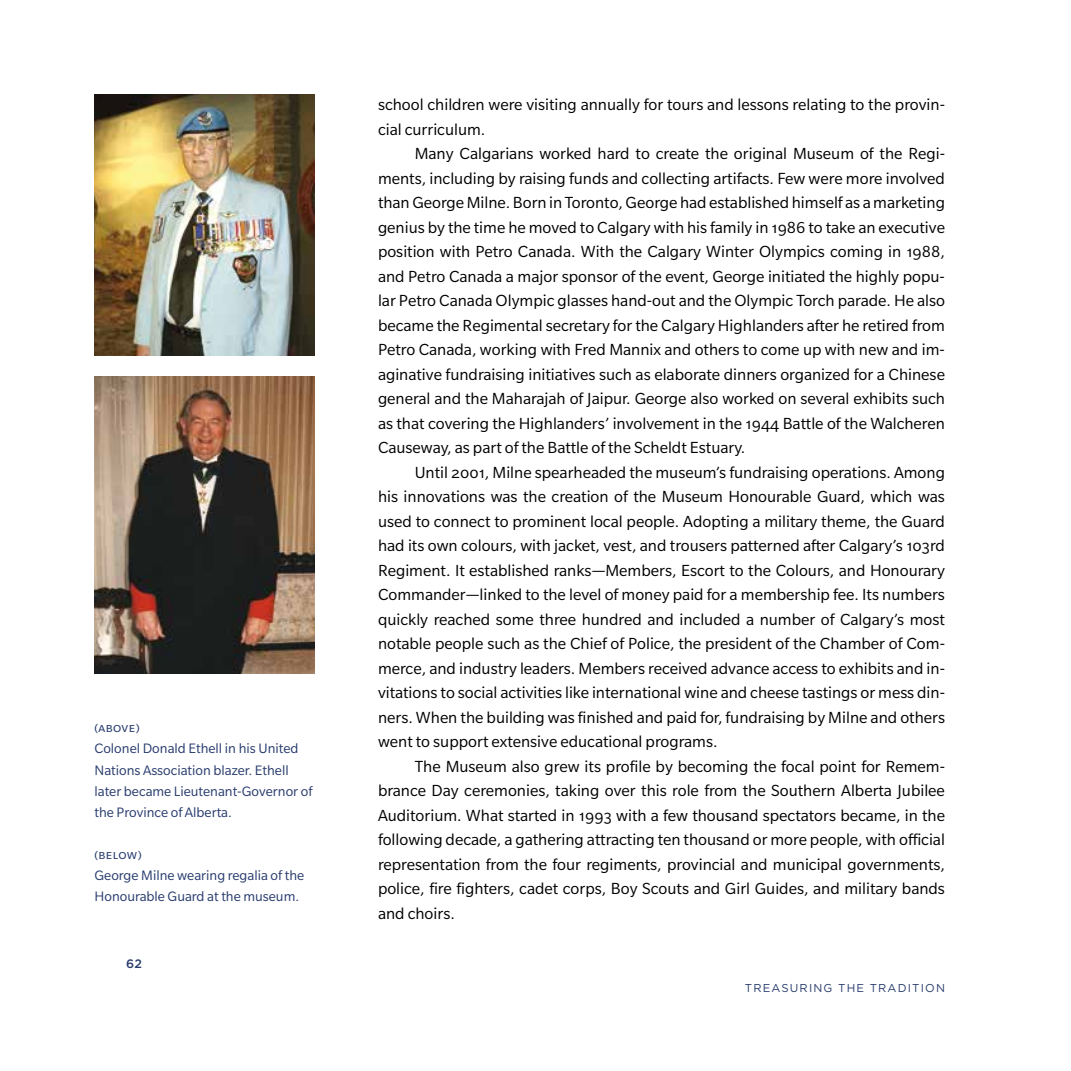
<style>
.page{position:relative;width:1071px;height:1071px;background:#fff}
.page>*{position:absolute;margin:0;border:0;box-sizing:border-box;transform-origin:0 0}
.t1{font:17.5px/24.5px "Slate Pro";color:#000;text-align:justify}
.t2{font:14.88px/21px "Slate Pro";color:#273b6d}
.t3{font:500 12.25px "Gotham";color:#273b6d}
.t4{font:11.38px "Gotham";letter-spacing:.1em;color:#273b6d}
</style>
<div class="page">
<img style="left:94px;top:94px;width:221px;height:261px">
<img style="left:94px;top:376px;width:221px;height:298px">
<p class="t2" style="left:94px;top:717px;width:220px">(above)<br>Colonel Donald Ethell in his United<br>Nations Association blazer. Ethell later became Lieutenant-Governor of the Province of Alberta.</p>
<p class="t2" style="left:94px;top:843px;width:211px">(below)<br>George Milne wearing regalia of the<br>Honourable Guard at the museum.</p>
<p class="t3" style="left:126px;top:955px;width:17px">62</p>
<p class="t1" style="left:378px;top:92px;width:569px">school children were visiting annually for tours and lessons relating to the provin&shy;cial curriculum.</p>
<p class="t1" style="left:378px;top:141px;width:569px;text-indent:37px">Many Calgarians worked hard to create the original Museum of the Regi&shy;ments, including by raising funds and collecting artifacts. Few were more involved than George Milne. Born in Toronto, George had established himself as a marketing genius by the time he moved to Calgary with his family in 1986 to take an executive position with Petro Canada. With the Calgary Winter Olympics coming in 1988, and Petro Canada a major sponsor of the event, George initiated the highly popu&shy;lar Petro Canada Olympic glasses hand-out and the Olympic Torch parade. He also became the Regimental secretary for the Calgary Highlanders after he retired from Petro Canada, working with Fred Mannix and others to come up with new and im&shy;aginative fundraising initiatives such as elaborate dinners organized for a Chinese general and the Maharajah of Jaipur. George also worked on several exhibits such as that covering the Highlanders’ involvement in the 1944 Battle of the Walcheren Causeway, as part of the Battle of the Scheldt Estuary.</p>
<p class="t1" style="left:378px;top:460px;width:569px;text-indent:37px">Until 2001, Milne spearheaded the museum’s fundraising operations. Among his innovations was the creation of the Museum Honourable Guard, which was used to connect to prominent local people. Adopting a military theme, the Guard had its own colours, with jacket, vest, and trousers patterned after Calgary’s 103rd Regiment. It established ranks—Members, Escort to the Colours, and Honourary Commander—linked to the level of money paid for a membership fee. Its numbers quickly reached some three hundred and included a number of Calgary’s most notable people such as the Chief of Police, the president of the Chamber of Com&shy;merce, and industry leaders. Members received advance access to exhibits and in&shy;vitations to social activities like international wine and cheese tastings or mess din&shy;ners. When the building was finished and paid for, fundraising by Milne and others went to support extensive educational programs.</p>
<p class="t1" style="left:378px;top:754px;width:569px;text-indent:37px">The Museum also grew its profile by becoming the focal point for Remem&shy;brance Day ceremonies, taking over this role from the Southern Alberta Jubilee Auditorium. What started in 1993 with a few thousand spectators became, in the following decade, a gathering attracting ten thousand or more people, with official representation from the four regiments, provincial and municipal governments, police, fire fighters, cadet corps, Boy Scouts and Girl Guides, and military bands and choirs.</p>
<p class="t4" style="left:745px;top:981px;width:202px">TREASURING THE TRADITION</p>
</div>
